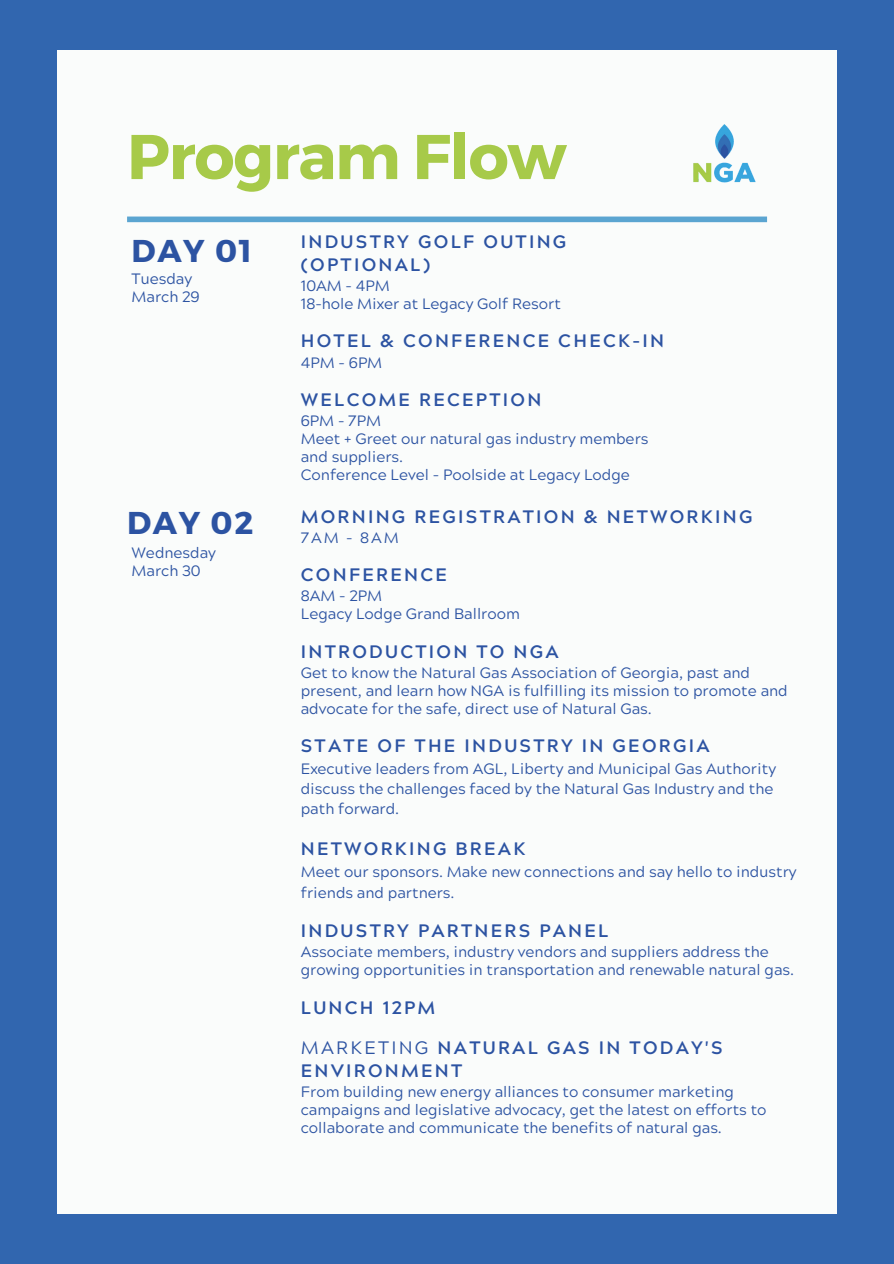
<style>
.page{position:relative;width:894px;height:1264px;background:#fff}
.page>*{position:absolute;margin:0;border:0;box-sizing:border-box;transform-origin:0 0}
.t1{font:700 63px "Montserrat";letter-spacing:-.02em;color:#a7ca49}
.t2{font:700 31.5px "Montserrat";letter-spacing:.05em;color:#2c53a2}
.t3{font:700 18px/22.5px "Acherus Grotesque";letter-spacing:.125em;color:#2c53a2}
.t4{font:15px/18px "Acherus Grotesque";color:#2c53a2}
.s1{font-weight:400}
</style>
<div class="page">
<div style="left:0;top:0;width:893px;height:1263px;background:#3166af"></div>
<div style="left:58px;top:50px;width:778px;height:1163px;background:#fafcfb"></div>
<svg style="left:127px;top:216px;width:639px;height:6px;background:#69acd4"></svg>
<img style="left:693px;top:124px;width:63px;height:59px">
<p class="t1" style="left:127px;top:116px;width:441px">Program Flow</p>
<p class="t2" style="left:131px;top:230px;width:122px">DAY 01</p>
<p class="t4" style="left:131px;top:271px;width:62px">Tuesday</p>
<p class="t4" style="left:131px;top:289px;width:70px">March 29</p>
<p class="t2" style="left:127px;top:502px;width:128px">DAY 02</p>
<p class="t4" style="left:131px;top:546px;width:86px">Wednesday</p>
<p class="t4" style="left:131px;top:564px;width:71px">March 30</p>
<p class="t3" style="left:301px;top:233px;width:267px">INDUSTRY GOLF OUTING (OPTIONAL)</p>
<p class="t4" style="left:301px;top:279px;width:90px">10AM - 4PM</p>
<p class="t4" style="left:301px;top:297px;width:261px">18-hole Mixer at Legacy Golf Resort</p>
<p class="t3" style="left:301px;top:332px;width:364px">HOTEL &amp; CONFERENCE CHECK-IN</p>
<p class="t4" style="left:301px;top:355px;width:83px">4PM - 6PM</p>
<p class="t3" style="left:301px;top:391px;width:242px">WELCOME RECEPTION</p>
<p class="t4" style="left:301px;top:414px;width:82px">6PM - 7PM</p>
<p class="t4" style="left:301px;top:432px;width:349px">Meet + Greet our natural gas industry members</p>
<p class="t4" style="left:301px;top:450px;width:104px">and suppliers.</p>
<p class="t4" style="left:301px;top:468px;width:330px">Conference Level - Poolside at Legacy Lodge</p>
<p class="t3" style="left:301px;top:507px;width:453px">MORNING REGISTRATION &amp; NETWORKING</p>
<p class="t4" style="left:301px;top:530px;width:99px">7AM - 8AM</p>
<p class="t3" style="left:301px;top:566px;width:148px">CONFERENCE</p>
<p class="t4" style="left:301px;top:589px;width:83px">8AM - 2PM</p>
<p class="t4" style="left:301px;top:607px;width:220px">Legacy Lodge Grand Ballroom</p>
<p class="t3" style="left:301px;top:642px;width:259px">INTRODUCTION TO NGA</p>
<p class="t4" style="left:301px;top:665px;width:488px">Get to know the Natural Gas Association of Georgia, past and present, and learn how NGA is fulfilling its mission to promote and advocate for the safe, direct use of Natural Gas.</p>
<p class="t3" style="left:301px;top:737px;width:410px">STATE OF THE INDUSTRY IN GEORGIA</p>
<p class="t4" style="left:301px;top:760px;width:476px;line-height:20.2px">Executive leaders from AGL, Liberty and Municipal Gas Authority discuss the challenges faced by the Natural Gas Industry and the path forward.</p>
<p class="t3" style="left:301px;top:839px;width:226px">NETWORKING BREAK</p>
<p class="t4" style="left:301px;top:864px;width:497px;line-height:20.2px">Meet our sponsors. Make new connections and say hello to industry friends and partners.</p>
<p class="t3" style="left:301px;top:922px;width:309px">INDUSTRY PARTNERS PANEL</p>
<p class="t4" style="left:301px;top:945px;width:494px">Associate members, industry vendors and suppliers address the growing opportunities in transportation and renewable natural gas.</p>
<p class="t3" style="left:301px;top:998px;width:136px">LUNCH 12PM</p>
<p class="t3" style="left:301px;top:1039px;width:423px"><span class="s1">MARKETING</span> NATURAL GAS IN TODAY'S<br>ENVIRONMENT</p>
<p class="t4" style="left:301px;top:1084px;width:467px">From building new energy alliances to consumer marketing campaigns and legislative advocacy, get the latest on efforts to collaborate and communicate the benefits of natural gas.</p>
</div>
